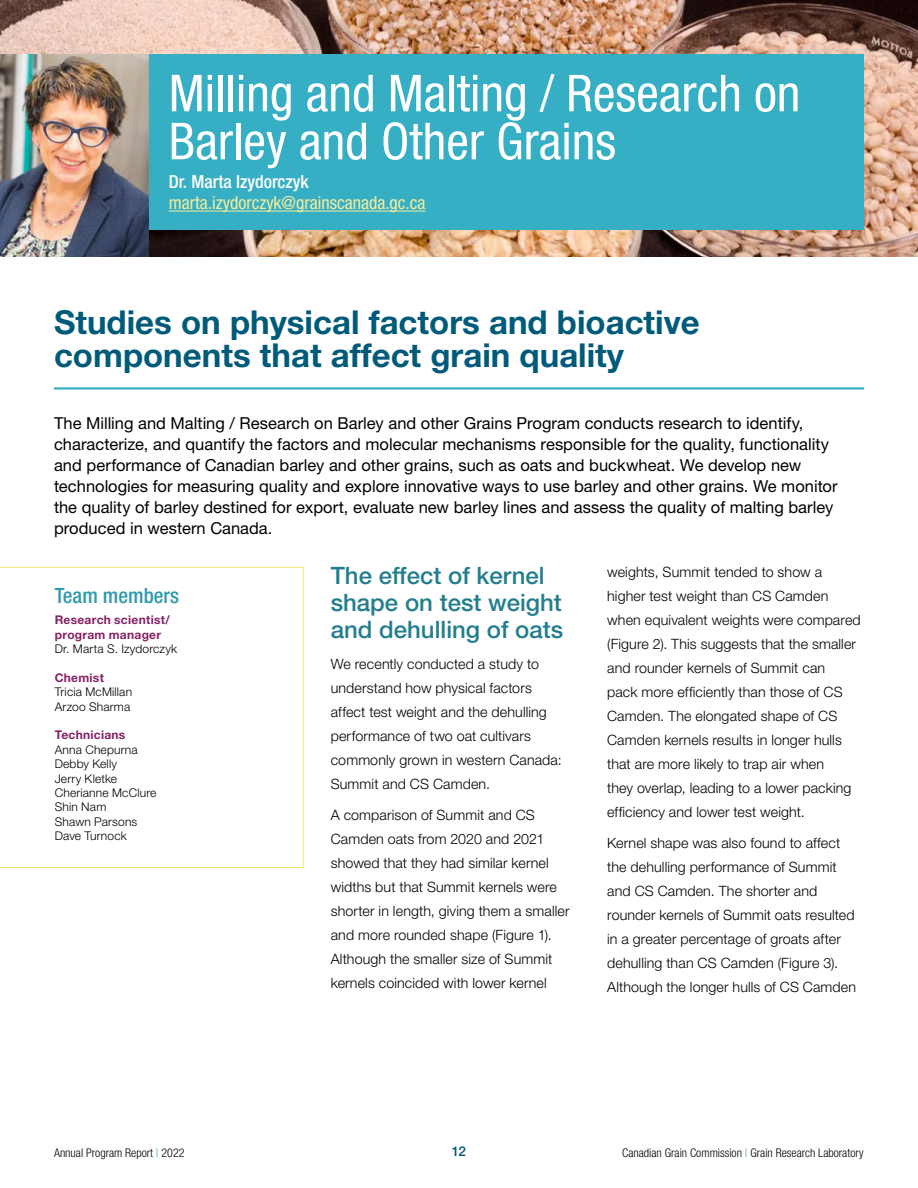
<style>
.page{position:relative;width:918px;height:1188px;background:#fff}
.page>*{position:absolute;margin:0;border:0;box-sizing:border-box;transform-origin:0 0}
.t1{font:condensed 51px/48px "Helvetica Neue LT Std";color:#fff}
.t2{font:700 33px/33px "Helvetica Neue LT Pro";color:#005a7a}
.t3{font:500 24px/27px "Helvetica Neue LT Pro";color:#227e8e}
.t4{font:500 condensed 21px "Helvetica Neue LT Pro";color:#2f9aad}
.t5{font:condensed 18px "Helvetica Neue LT Pro";color:#f6ec9c}
.t6{font:500 condensed 18px "Helvetica Neue LT Pro";color:#fff}
.t7{font:16.5px/21px "Helvetica Neue LT Pro";color:#000}
.t8{font:300 14.25px/24px "Helvetica Neue LT Pro";letter-spacing:.01em;color:#000}
.t9{font:500 13.5px "Helvetica Neue LT Pro";color:#005a7a}
.t10{font:300 12px/14.4px "Helvetica Neue LT Pro";letter-spacing:.015em;color:#000}
.t11{font:300 condensed 12px "Helvetica Neue LT Pro";color:#000}
.t12{font:700 12px/14.4px "Helvetica Neue LT Pro";letter-spacing:.025em;color:#852064}
.s1{color:#2f9aad}
</style>
<div class="page">
<img style="left:0;top:0;width:918px;height:256px">
<div style="left:148px;top:54px;width:716px;height:176px;background:#36afc5"></div>
<hr style="left:169px;top:211px;width:257px;height:1px;background:#f6ec9c">
<img style="left:0;top:54px;width:148px;height:202px">
<hr style="left:54px;top:387px;width:810px;height:3px;background:#36afc5">
<svg style="left:0;top:567px;width:304px;height:301px"></svg>
<h1 class="t1" style="left:169px;top:69px;width:633px">Milling and Malting / Research on<br>Barley and Other Grains</h1>
<p class="t6" style="left:169px;top:171px;width:142px">Dr. Marta Izydorczyk</p>
<p class="t5" style="left:169px;top:192px;width:258px">marta.izydorczyk@grainscanada.gc.ca</p>
<h2 class="t2" style="left:54px;top:305px;width:647px">Studies on physical factors and bioactive components that affect grain quality</h2>
<p class="t7" style="left:54px;top:412px;width:785px">The Milling and Malting / Research on Barley and other Grains Program conducts research to identify, characterize, and quantify the factors and molecular mechanisms responsible for the quality, functionality and performance of Canadian barley and other grains, such as oats and buckwheat. We develop new technologies for measuring quality and explore innovative ways to use barley and other grains. We monitor the quality of barley destined for export, evaluate new barley lines and assess the quality of malting barley produced in western Canada.</p>
<h3 class="t4" style="left:55px;top:583px;width:126px">Team members</h3>
<p class="t12" style="left:55px;top:612px;width:117px">Research scientist/ program manager</p>
<p class="t10" style="left:55px;top:641px;width:124px">Dr. Marta S. Izydorczyk</p>
<p class="t12" style="left:55px;top:670px;width:51px">Chemist</p>
<p class="t10" style="left:55px;top:684px;width:79px">Tricia McMillan<br>Arzoo Sharma</p>
<p class="t12" style="left:55px;top:728px;width:72px">Technicians</p>
<p class="t10" style="left:55px;top:742px;width:103px">Anna Chepurna<br>Debby Kelly<br>Jerry Kletke<br>Cherianne McClure<br>Shin Nam<br>Shawn Parsons<br>Dave Turnock</p>
<h3 class="t3" style="left:331px;top:562px;width:234px">The effect of kernel shape on test weight and dehulling of oats</h3>
<p class="t8" style="left:331px;top:652px;width:233px">We recently conducted a study to understand how physical factors affect test weight and the dehulling performance of two oat cultivars commonly grown in western Canada:<br>Summit and CS Camden.</p>
<p class="t8" style="left:331px;top:802px;width:240px">A comparison of Summit and CS Camden oats from 2020 and 2021 showed that they had similar kernel widths but that Summit kernels were shorter in length, giving them a smaller and more rounded shape (Figure 1).<br>Although the smaller size of Summit kernels coincided with lower kernel</p>
<p class="t8" style="left:607px;top:560px;width:255px">weights, Summit tended to show a higher test weight than CS Camden when equivalent weights were compared (Figure 2). This suggests that the smaller and rounder kernels of Summit can<br>pack more efficiently than those of CS Camden. The elongated shape of CS Camden kernels results in longer hulls that are more likely to trap air when<br>they overlap, leading to a lower packing efficiency and lower test weight.</p>
<p class="t8" style="left:607px;top:831px;width:250px">Kernel shape was also found to affect the dehulling performance of Summit and CS Camden. The shorter and rounder kernels of Summit oats resulted in a greater percentage of groats after dehulling than CS Camden (Figure 3).<br>Although the longer hulls of CS Camden</p>
<p class="t11" style="left:54px;top:1146px;width:132px">Annual Program Report <span class="s1">|</span> 2022</p>
<p class="t9" style="left:452px;top:1143px;width:16px">12</p>
<p class="t11" style="left:622px;top:1146px;width:243px">Canadian Grain Commission <span class="s1">|</span> Grain Research Laboratory</p>
</div>
